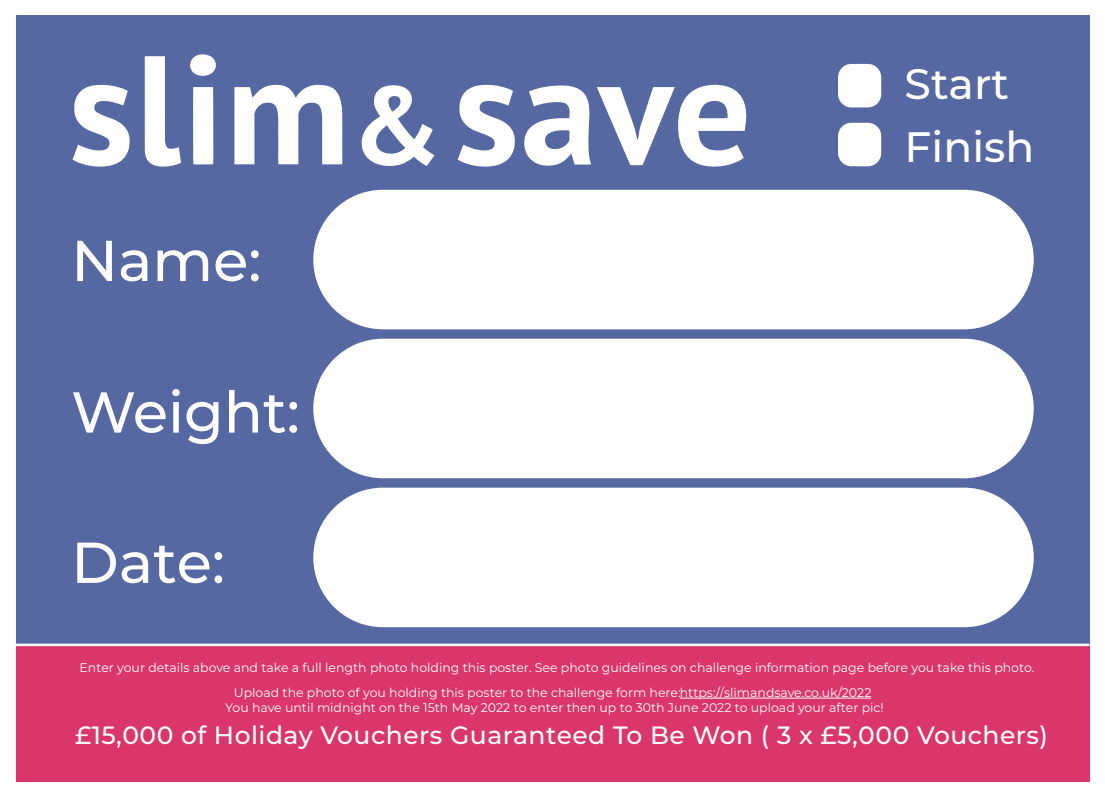
<style>
.page{position:relative;width:1105px;height:797px;background:#fff}
.page>*{position:absolute;margin:0;border:0;box-sizing:border-box;transform-origin:0 0}
.t1{font:500 57.5px "Montserrat";color:#fff}
.t2{font:500 42.5px/63.5px "Montserrat";color:#fff}
.t3{font:500 25px "Montserrat";letter-spacing:.02em;color:#fff}
.t4{font:12.5px/25px "Montserrat";color:#fff}
</style>
<div class="page">
<div style="left:16px;top:16px;width:1073px;height:628px;background:#5568a2"></div>
<div style="left:16px;top:644px;width:1073px;height:137px;background:#da366b"></div>
<hr style="left:680px;top:697px;width:191px;height:1px;background:#fff">
<div style="left:313px;top:190px;width:721px;height:139px;background:#fff;border-radius:70px"></div>
<div style="left:838px;top:64px;width:43px;height:43px;background:#fff;border-radius:13px"></div>
<div style="left:838px;top:123px;width:43px;height:43px;background:#fff;border-radius:13px"></div>
<div style="left:313px;top:339px;width:721px;height:139px;background:#fff;border-radius:70px"></div>
<div style="left:313px;top:487px;width:721px;height:140px;background:#fff;border-radius:70px"></div>
<svg style="left:234px;top:85px;width:108px;height:79px"></svg>
<svg style="left:524px;top:85px;width:67px;height:81px"></svg>
<svg style="left:361px;top:85px;width:73px;height:81px"></svg>
<svg style="left:458px;top:85px;width:57px;height:82px"></svg>
<svg style="left:72px;top:85px;width:58px;height:82px"></svg>
<svg style="left:597px;top:84px;width:149px;height:83px"></svg>
<svg style="left:145px;top:56px;width:36px;height:111px"></svg>
<div style="left:193px;top:87px;width:20px;height:77px;background:#fff"></div>
<svg style="left:190px;top:54px;width:26px;height:22px"></svg>
<hr style="left:16px;top:643px;width:1073px;height:3px;background:#fff">
<h1 class="t1" style="left:71px;top:220px;width:192px">Name:</h1>
<h1 class="t1" style="left:71px;top:372px;width:230px">Weight:</h1>
<h1 class="t1" style="left:71px;top:522px;width:155px">Date:</h1>
<h2 class="t2" style="left:905px;top:50px;width:131px">Start<br>Finish</h2>
<p class="t4" style="left:234px;top:654px;width:802px;text-indent:-154px">Enter your details above and take a full length photo holding this poster. See photo guidelines on challenge information page before you take this photo.<br>Upload the photo of you holding this poster to the challenge form here: https://slimandsave.co.uk/2022</p>
<p class="t4" style="left:225px;top:694px;width:660px">You have until midnight on the 15th May 2022 to enter then up to 30th June 2022 to upload your after pic!</p>
<h3 class="t3" style="left:75px;top:718px;width:974px">£15,000 of Holiday Vouchers Guaranteed To Be Won ( 3 x £5,000 Vouchers)</h3>
</div>
